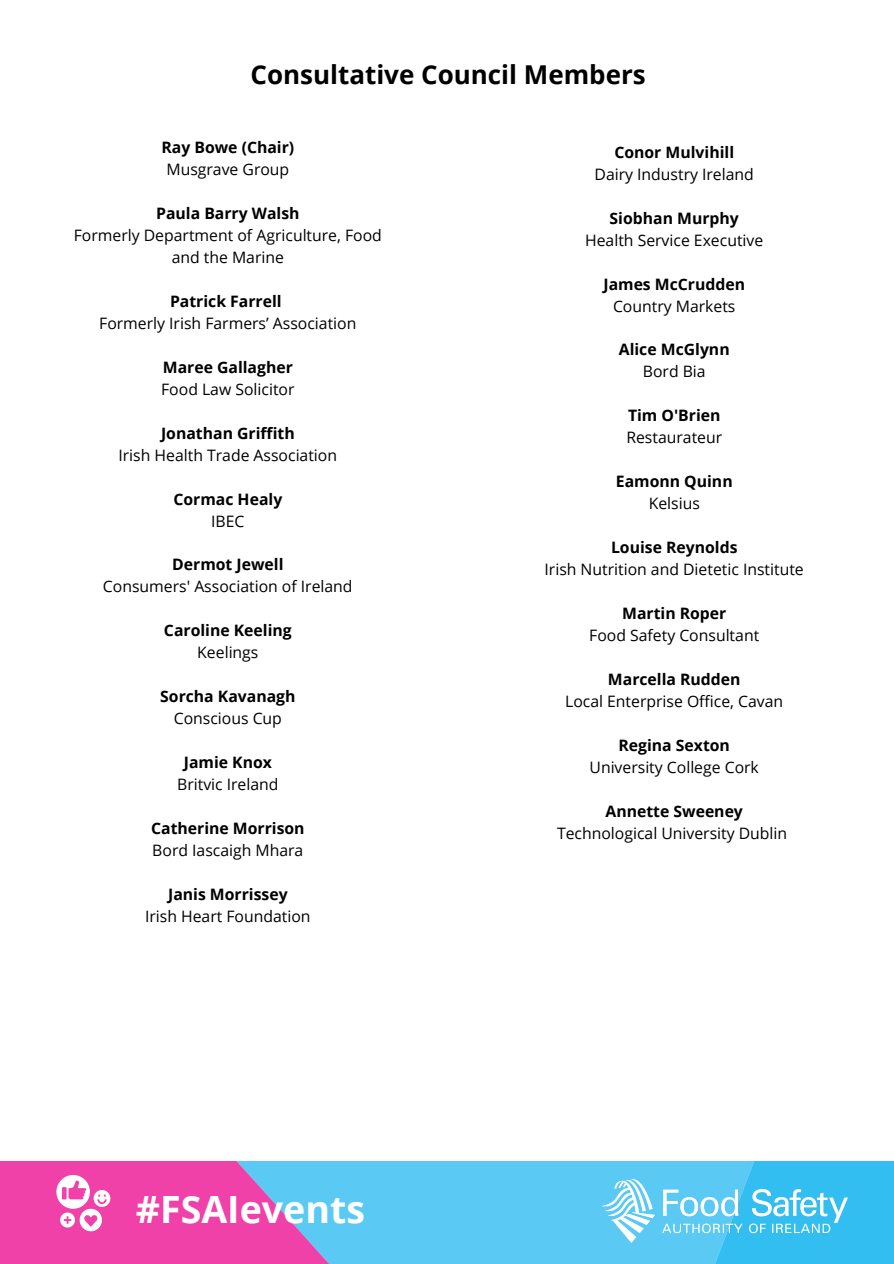
<style>
.page{position:relative;width:894px;height:1264px;background:#fff}
.page>*{position:absolute;margin:0;border:0;box-sizing:border-box;transform-origin:0 0}
.t1{font:700 37.5px "Open Sans";color:#fff}
.t2{font:700 25.95px "Open Sans";color:#000}
.t3{font:15.75px/21.9px "Open Sans";color:#000;text-align:center}
.t4{font:700 15.75px "Open Sans";color:#000}
</style>
<div class="page">
<div style="left:405px;top:1161px;width:195px;height:102px;background:#5acaf4"></div>
<svg style="left:600px;top:1161px;width:293px;height:102px;background:#41c2f2"></svg>
<svg style="left:0;top:1161px;width:405px;height:102px;background:#c36fc1"></svg>
<img style="left:602px;top:1179px;width:244px;height:63px">
<p class="t2" style="left:250px;top:56px;width:397px">Consultative Council Members</p>
<p class="t4" style="left:161px;top:136px;width:134px">Ray Bowe (Chair)</p>
<p class="t3" style="left:166px;top:158px;width:124px">Musgrave Group</p>
<p class="t4" style="left:156px;top:202px;width:145px">Paula Barry Walsh</p>
<p class="t3" style="left:74px;top:224px;width:309px">Formerly Department of Agriculture, Food and the Marine</p>
<p class="t4" style="left:170px;top:290px;width:113px">Patrick Farrell</p>
<p class="t3" style="left:99px;top:312px;width:259px">Formerly Irish Farmers’ Association</p>
<p class="t4" style="left:163px;top:356px;width:131px">Maree Gallagher</p>
<p class="t3" style="left:161px;top:378px;width:135px">Food Law Solicitor</p>
<p class="t4" style="left:161px;top:422px;width:135px">Jonathan Griffith</p>
<p class="t3" style="left:118px;top:443px;width:220px">Irish Health Trade Association</p>
<p class="t4" style="left:173px;top:488px;width:110px">Cormac Healy</p>
<p class="t3" style="left:211px;top:509px;width:35px">IBEC</p>
<p class="t4" style="left:172px;top:553px;width:113px">Dermot Jewell</p>
<p class="t3" style="left:103px;top:575px;width:251px">Consumers' Association of Ireland</p>
<p class="t4" style="left:164px;top:619px;width:129px">Caroline Keeling</p>
<p class="t3" style="left:197px;top:641px;width:63px">Keelings</p>
<p class="t4" style="left:160px;top:685px;width:137px">Sorcha Kavanagh</p>
<p class="t3" style="left:174px;top:707px;width:110px">Conscious Cup</p>
<p class="t4" style="left:184px;top:751px;width:90px">Jamie Knox</p>
<p class="t3" style="left:177px;top:773px;width:103px">Britvic Ireland</p>
<p class="t4" style="left:151px;top:817px;width:155px">Catherine Morrison</p>
<p class="t3" style="left:152px;top:838px;width:152px">Bord Iascaigh Mhara</p>
<p class="t4" style="left:168px;top:883px;width:121px">Janis Morrissey</p>
<p class="t3" style="left:145px;top:904px;width:167px">Irish Heart Foundation</p>
<p class="t1" style="left:136px;top:1183px;width:231px">#FSAIevents</p>
<p class="t4" style="left:614px;top:141px;width:121px">Conor Mulvihill</p>
<p class="t3" style="left:594px;top:163px;width:161px">Dairy Industry Ireland</p>
<p class="t4" style="left:609px;top:207px;width:131px">Siobhan Murphy</p>
<p class="t3" style="left:585px;top:228px;width:179px">Health Service Executive</p>
<p class="t4" style="left:603px;top:273px;width:143px">James McCrudden</p>
<p class="t3" style="left:613px;top:294px;width:124px">Country Markets</p>
<p class="t4" style="left:618px;top:338px;width:112px">Alice McGlynn</p>
<p class="t3" style="left:642px;top:360px;width:64px">Bord Bia</p>
<p class="t4" style="left:628px;top:404px;width:94px">Tim O'Brien</p>
<p class="t3" style="left:626px;top:426px;width:97px">Restaurateur</p>
<p class="t4" style="left:615px;top:470px;width:118px">Eamonn Quinn</p>
<p class="t3" style="left:648px;top:492px;width:53px">Kelsius</p>
<p class="t4" style="left:611px;top:536px;width:128px">Louise Reynolds</p>
<p class="t3" style="left:544px;top:558px;width:261px">Irish Nutrition and Dietetic Institute</p>
<p class="t4" style="left:622px;top:602px;width:106px">Martin Roper</p>
<p class="t3" style="left:589px;top:624px;width:171px">Food Safety Consultant</p>
<p class="t4" style="left:607px;top:668px;width:134px">Marcella Rudden</p>
<p class="t3" style="left:565px;top:689px;width:219px">Local Enterprise Office, Cavan</p>
<p class="t4" style="left:618px;top:734px;width:113px">Regina Sexton</p>
<p class="t3" style="left:589px;top:755px;width:171px">University College Cork</p>
<p class="t4" style="left:605px;top:799px;width:139px">Annette Sweeney</p>
<p class="t3" style="left:557px;top:821px;width:232px">Technological University Dublin</p>
</div>
